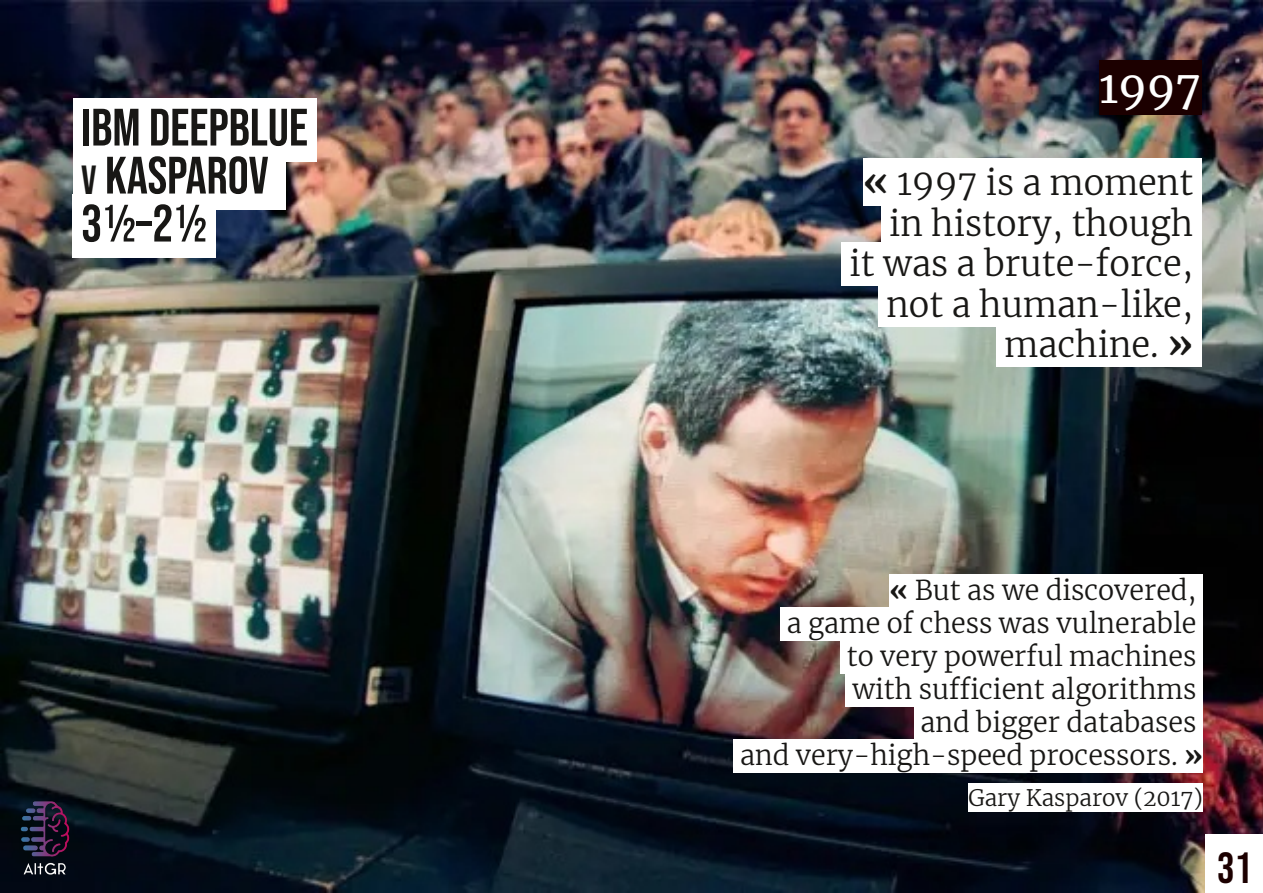
<style>
.page{position:relative;width:1263px;height:893px;background:#fff}
.page>*{position:absolute;margin:0;border:0;box-sizing:border-box;transform-origin:0 0}
.t1{font:52.5px/48px "Bebas Neue";color:#181715}
.t2{font:43.5px "Merriweather";color:#fff}
.t3{font:43.5px "Bebas Neue";color:#1c0000}
.t4{font:300 34.5px/40.5px "Merriweather";color:#181715;text-align:right}
.t5{font:300 27px/33px "Merriweather";color:#181715;text-align:right}
.t6{font:300 22.5px "Merriweather";color:#181715}
.s1{font-size:40.5px}
.s2{font-weight:700;font-size:37.5px}
.s3{font-weight:900}
</style>
<div class="page">
<img style="left:0;top:0;width:1263px;height:893px">
<div style="left:889px;top:574px;width:314px;height:34px;background:#fff"></div>
<div style="left:780px;top:607px;width:423px;height:34px;background:#fff"></div>
<div style="left:840px;top:640px;width:363px;height:34px;background:#fff"></div>
<div style="left:846px;top:673px;width:357px;height:34px;background:#fff"></div>
<div style="left:914px;top:706px;width:289px;height:34px;background:#fff"></div>
<div style="left:734px;top:739px;width:469px;height:34px;background:#fff"></div>
<div style="left:968px;top:784px;width:235px;height:28px;background:#fff"></div>
<div style="left:73px;top:98px;width:243px;height:63px;background:#fff"></div>
<div style="left:73px;top:146px;width:212px;height:63px;background:#fff"></div>
<div style="left:73px;top:194px;width:143px;height:63px;background:#fff"></div>
<div style="left:863px;top:158px;width:338px;height:48px;background:#fff"></div>
<div style="left:881px;top:202px;width:320px;height:43px;background:#fff"></div>
<div style="left:841px;top:242px;width:360px;height:44px;background:#fff"></div>
<div style="left:878px;top:283px;width:323px;height:43px;background:#fff"></div>
<div style="left:996px;top:323px;width:205px;height:44px;background:#fff"></div>
<div style="left:1099px;top:60px;width:102px;height:55px;background:#1c0000"></div>
<img style="left:0;top:796px;width:89px;height:89px">
<div style="left:1206px;top:835px;width:57px;height:58px;background:#fff"></div>
<h1 class="t1" style="left:81px;top:106px;width:228px">IBM DEEPBLUE<br><span class="s1">V</span> KASPAROV<br>3½–2½</h1>
<h2 class="t2" style="left:1099px;top:60px;width:104px">1997</h2>
<p class="t4" style="left:850px;top:163px;width:345px"><span class="s2">«</span> 1997 is a moment in history, though<br>it was a brute-force, not a human-like, machine. <span class="s2">»</span></p>
<p class="t5" style="left:740px;top:574px;width:464px"><span class="s3">«</span> But as we discovered,<br>a game of chess was vulnerable<br>to very powerful machines<br>with sufficient algorithms<br>and bigger databases<br>and very-high-speed processors. <span class="s3">»</span></p>
<p class="t6" style="left:968px;top:784px;width:236px">Gary Kasparov (2017)</p>
<h2 class="t3" style="left:1217px;top:844px;width:36px">31</h2>
</div>
